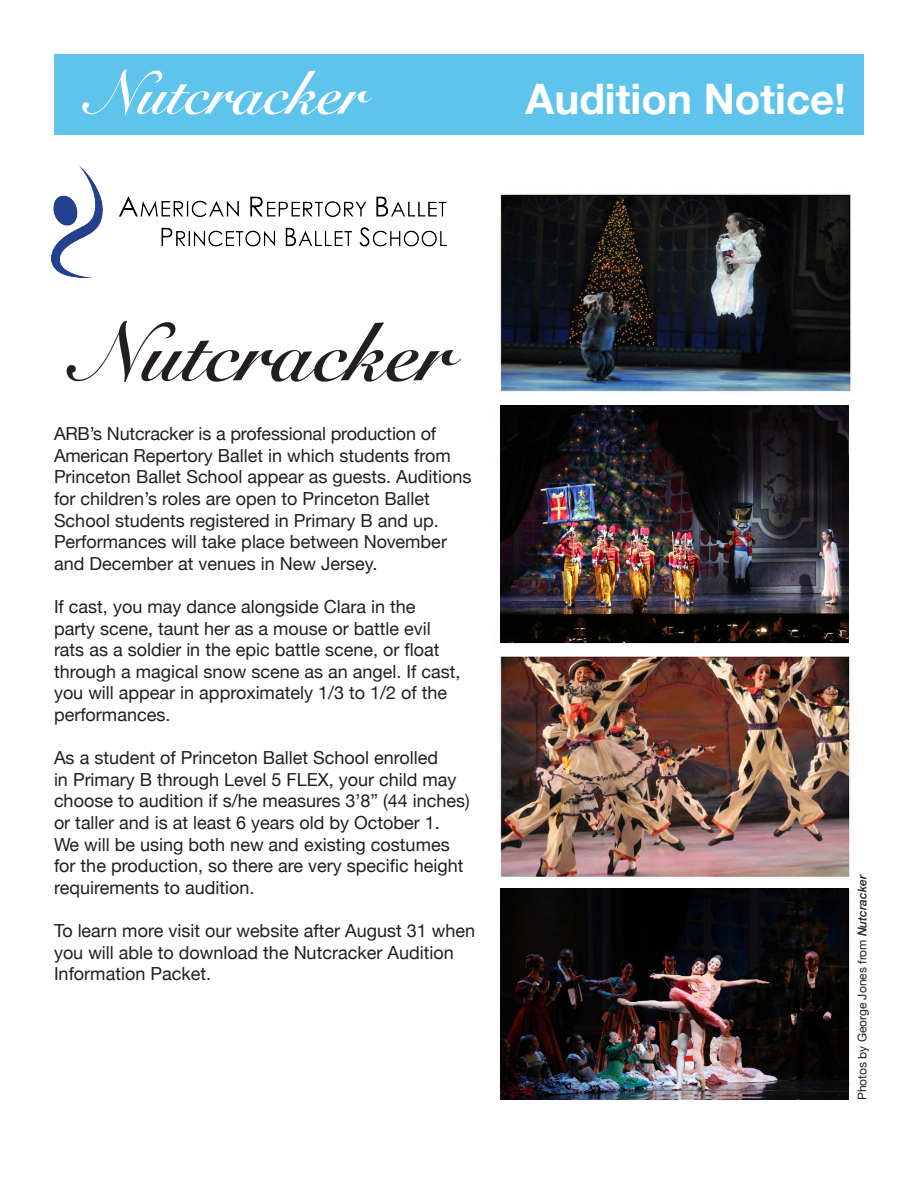
<style>
.page{position:relative;width:918px;height:1188px;background:#fff}
.page>*{position:absolute;margin:0;border:0;box-sizing:border-box;transform-origin:0 0}
.t1{font:700 42px "Helvetica Neue";color:#fff}
.t2{font:18px/21.6px "Helvetica Neue";color:#231f20}
.t3{font:12px "Helvetica Neue";color:#231f20}
.s1{font-weight:500;font-style:italic}
</style>
<div class="page">
<img style="left:495px;top:194px;width:360px;height:893px">
<div style="left:54px;top:54px;width:810px;height:80px;background:#5fc4eb"></div>
<img style="left:66px;top:320px;width:395px;height:63px">
<img style="left:82px;top:69px;width:291px;height:46px">
<img style="left:51px;top:166px;width:395px;height:112px">
<img style="left:500px;top:405px;width:349px;height:238px">
<img style="left:500px;top:888px;width:349px;height:211px">
<p class="t1" style="left:526px;top:66px;width:322px">Audition Notice!</p>
<p class="t2" style="left:54px;top:424px;width:419px">ARB’s Nutcracker is a professional production of American Repertory Ballet in which students from Princeton Ballet School appear as guests. Auditions for children’s roles are open to Princeton Ballet School students registered in Primary B and up.<br>Performances will take place between November and December at venues in New Jersey.</p>
<p class="t2" style="left:54px;top:597px;width:408px">If cast, you may dance alongside Clara in the party scene, taunt her as a mouse or battle evil rats as a soldier in the epic battle scene, or float through a magical snow scene as an angel. If cast, you will appear in approximately 1/3 to 1/2 of the performances.</p>
<p class="t2" style="left:54px;top:748px;width:417px">As a student of Princeton Ballet School enrolled<br>in Primary B through Level 5 FLEX, your child may choose to audition if s/he measures 3’8” (44 inches) or taller and is at least 6 years old by October 1.<br>We will be using both new and existing costumes for the production, so there are very specific height requirements to audition.</p>
<p class="t2" style="left:54px;top:921px;width:423px">To learn more visit our website after August 31 when you will able to download the Nutcracker Audition<br>Information Packet.</p>
<p class="t3" style="left:854px;top:1100px;width:227px;rotate:-90deg">Photos by George Jones from <span class="s1">Nutcracker</span></p>
</div>
